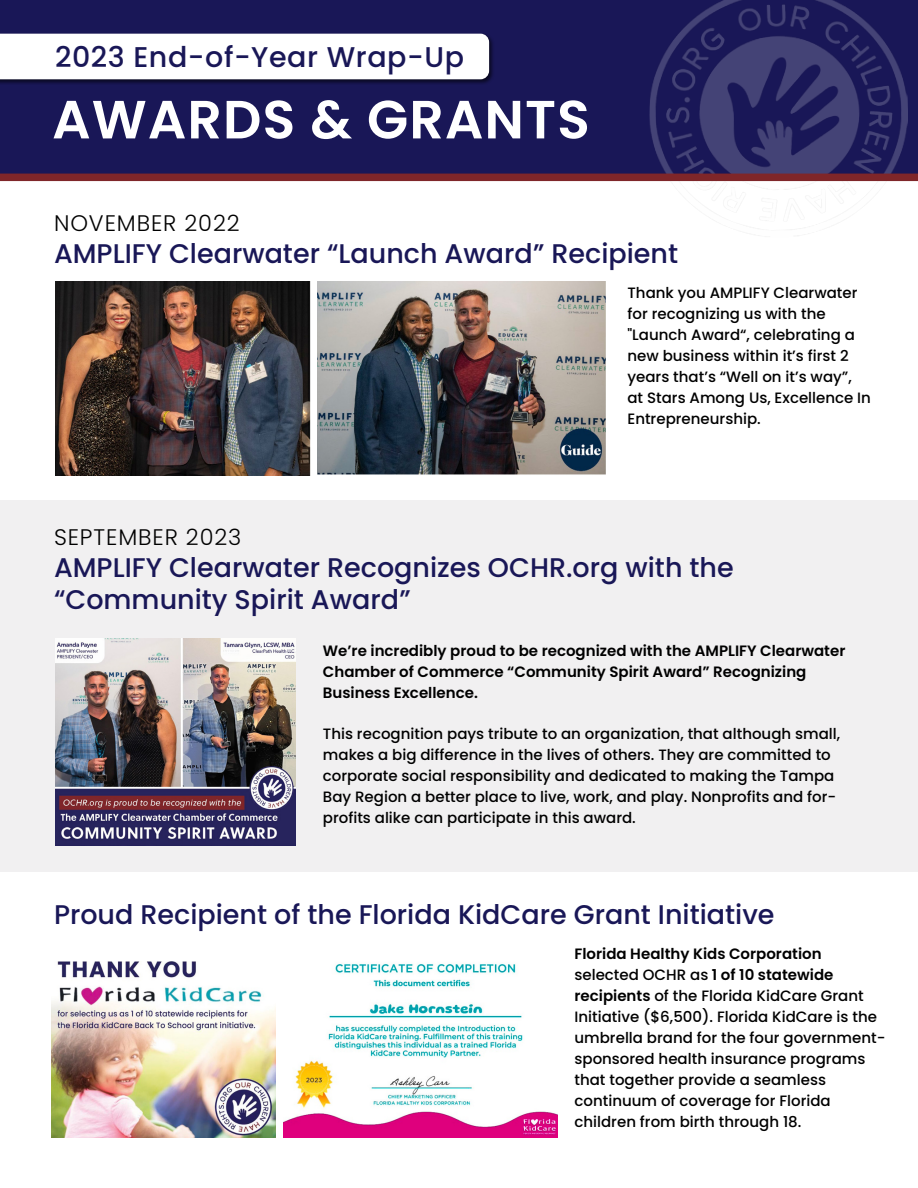
<style>
.page{position:relative;width:918px;height:1188px;background:#fff}
.page>*{position:absolute;margin:0;border:0;box-sizing:border-box;transform-origin:0 0}
.t1{font:600 53.7px "Poppins";letter-spacing:.02em;color:#fff}
.t2{font:500 28.5px "Poppins";letter-spacing:.02em;color:#191757}
.t3{font:500 27px/32.4px "Poppins";color:#191757}
.t4{font:300 22.5px "Poppins";letter-spacing:.04em;color:#000}
.t5{font:500 15px/21px "Poppins";color:#000}
.t6{font:600 15px/21px "Poppins";color:#000}
.s1{font-weight:600}
</style>
<div class="page">
<div style="left:0;top:500px;width:918px;height:371px;background:#ebeaeb"></div>
<div style="left:0;top:0;width:918px;height:174px;background:#191757"></div>
<div style="left:0;top:33px;width:495px;height:52px;background:#000;opacity:.6"></div>
<div style="left:0;top:34px;width:489px;height:45px;background:#fff"></div>
<img style="left:650px;top:0;width:258px;height:236px">
<div style="left:0;top:174px;width:918px;height:7px;background:#7f2629"></div>
<img style="left:55px;top:281px;width:255px;height:194px">
<img style="left:51px;top:961px;width:225px;height:176px">
<img style="left:283px;top:963px;width:275px;height:174px">
<img style="left:55px;top:639px;width:240px;height:206px">
<img style="left:318px;top:281px;width:287px;height:194px">
<h2 class="t2" style="left:55px;top:40px;width:411px">2023 End-of-Year Wrap-Up</h2>
<h1 class="t1" style="left:52px;top:88px;width:539px">AWARDS &amp; GRANTS</h1>
<h3 class="t4" style="left:54px;top:210px;width:187px">NOVEMBER 2022</h3>
<h3 class="t3" style="left:54px;top:238px;width:626px">AMPLIFY Clearwater “Launch Award” Recipient</h3>
<p class="t5" style="left:627px;top:282px;width:245px">Thank you AMPLIFY Clearwater for recognizing us with the "Launch Award“, celebrating a new business within it’s first 2 years that’s “Well on it’s way”, at Stars Among Us, Excellence In<br>Entrepreneurship.</p>
<h3 class="t4" style="left:54px;top:524px;width:189px">SEPTEMBER 2023</h3>
<h3 class="t3" style="left:54px;top:552px;width:681px">AMPLIFY Clearwater Recognizes OCHR.org with the “Community Spirit Award”</h3>
<p class="t6" style="left:323px;top:640px;width:524px">We’re incredibly proud to be recognized with the AMPLIFY Clearwater<br>Chamber of Commerce “Community Spirit Award” Recognizing<br>Business Excellence.</p>
<p class="t5" style="left:323px;top:723px;width:519px">This recognition pays tribute to an organization, that although small, makes a big difference in the lives of others. They are committed to corporate social responsibility and dedicated to making the Tampa Bay Region a better place to live, work, and play. Nonprofits and for&shy;profits alike can participate in this award.</p>
<h3 class="t3" style="left:54px;top:899px;width:722px">Proud Recipient of the Florida KidCare Grant Initiative</h3>
<p class="t5" style="left:574px;top:943px;width:313px"><span class="s1">Florida Healthy Kids Corporation </span>selected OCHR as <span class="s1">1 of 10 statewide recipients</span> of the Florida KidCare Grant Initiative ($6,500). Florida KidCare is the umbrella brand for the four government&shy;sponsored health insurance programs that together provide a seamless continuum of coverage for Florida children from birth through 18.</p>
</div>
